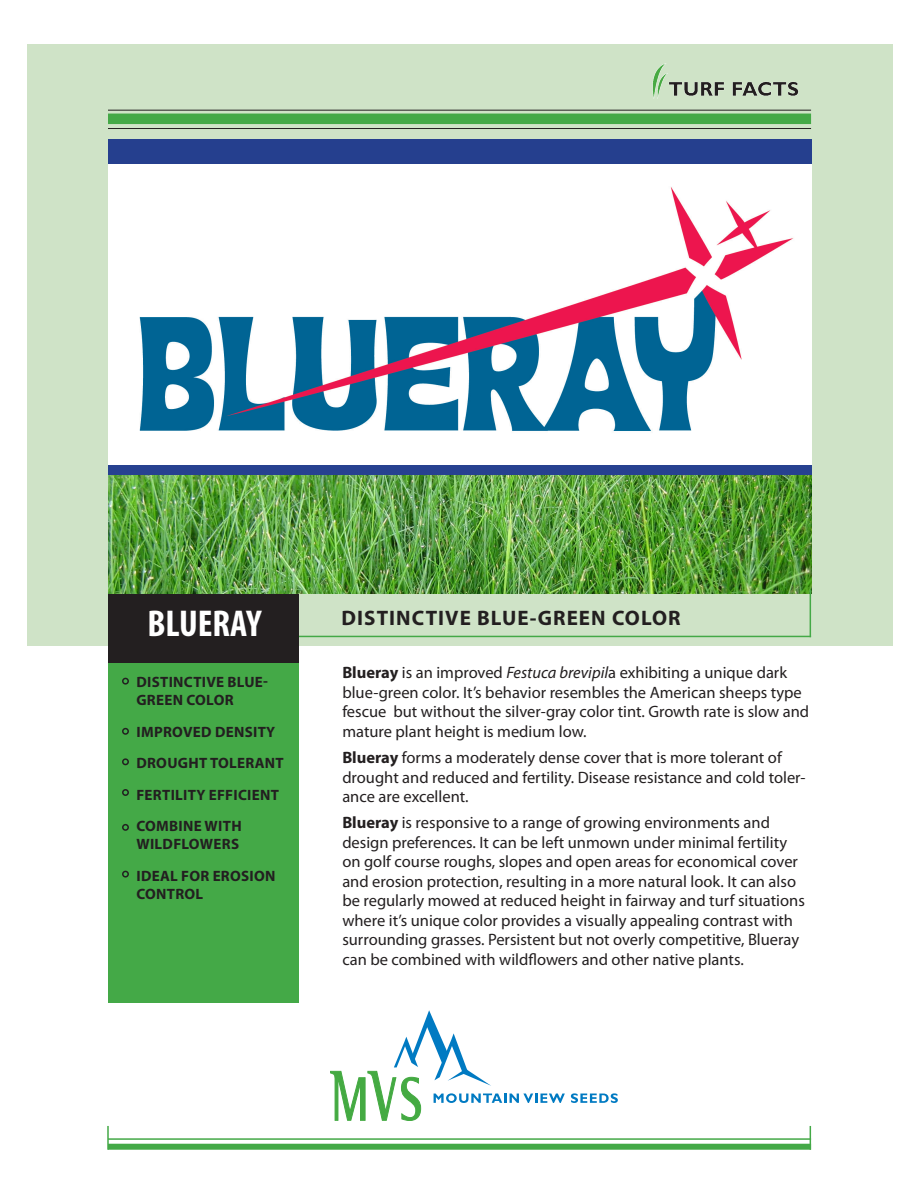
<style>
.page{position:relative;width:918px;height:1188px;background:#fff}
.page>*{position:absolute;margin:0;border:0;box-sizing:border-box;transform-origin:0 0}
.t1{font:700 condensed 37.5px "Myriad Pro";color:#fff}
.t2{font:700 21px "Myriad Pro";letter-spacing:.05em;color:#231f20}
.t3{font:16.5px/19.5px "Myriad Pro";color:#231f20}
.t4{font:700 15px/18px "Myriad Pro";letter-spacing:.02em;color:#231f20}
.s1{font-weight:700}
.s2{font-style:italic}
</style>
<div class="page">
<div style="left:27px;top:44px;width:865px;height:602px;background:#cfe3c7"></div>
<svg style="left:571px;top:1093px;width:47px;height:10px"></svg>
<svg style="left:330px;top:1010px;width:235px;height:111px"></svg>
<img style="left:652px;top:63px;width:147px;height:36px">
<div style="left:108px;top:162px;width:703px;height:308px;background:#fff"></div>
<img style="left:139px;top:187px;width:654px;height:244px">
<div style="left:108px;top:139px;width:703px;height:25px;background:#253f8e"></div>
<div style="left:108px;top:465px;width:703px;height:11px;background:#274190"></div>
<img style="left:108px;top:475px;width:703px;height:119px">
<hr style="left:290px;top:636px;width:521px;height:1px;background:#44a947">
<hr style="left:810px;top:590px;width:1px;height:47px;background:#44a947">
<div style="left:108px;top:594px;width:190px;height:69px;background:#231f20"></div>
<div style="left:108px;top:663px;width:190px;height:339px;background:#44a947"></div>
<hr style="left:108px;top:110px;width:703px;height:1px;background:#231f20">
<hr style="left:108px;top:128px;width:703px;height:1px;background:#231f20">
<div style="left:108px;top:114px;width:703px;height:10px;background:#44a947"></div>
<div style="left:108px;top:1144px;width:703px;height:6px;background:#44a947"></div>
<hr style="left:108px;top:1138px;width:703px;height:2px;background:#44a947">
<hr style="left:107px;top:1126px;width:2px;height:24px;background:#44a947">
<svg style="left:810px;top:1126px;width:1px;height:24px"></svg>
<div style="left:122px;top:678px;width:7px;height:7px;border:2px solid #231f20;border-radius:50%"></div>
<div style="left:122px;top:728px;width:7px;height:7px;border:2px solid #231f20;border-radius:50%"></div>
<div style="left:122px;top:758px;width:7px;height:7px;border:2px solid #231f20;border-radius:50%"></div>
<div style="left:122px;top:789px;width:7px;height:7px;border:2px solid #231f20;border-radius:50%"></div>
<div style="left:122px;top:824px;width:7px;height:7px;border:2px solid #231f20;border-radius:50%"></div>
<div style="left:122px;top:871px;width:7px;height:7px;border:2px solid #231f20;border-radius:50%"></div>
<p class="t1" style="left:148px;top:600px;width:115px">BLUERAY</p>
<p class="t4" style="left:136px;top:672px;width:133px">DISTINCTIVE BLUE-<br>GREEN COLOR</p>
<p class="t4" style="left:136px;top:722px;width:140px">IMPROVED DENSITY</p>
<p class="t4" style="left:136px;top:753px;width:149px">DROUGHT TOLERANT</p>
<p class="t4" style="left:136px;top:785px;width:144px">FERTILITY EFFICIENT</p>
<p class="t4" style="left:136px;top:816px;width:107px">COMBINE WITH<br>WILDFLOWERS</p>
<p class="t4" style="left:136px;top:866px;width:141px">IDEAL FOR EROSION<br>CONTROL</p>
<p class="t2" style="left:342px;top:604px;width:340px">DISTINCTIVE BLUE-GREEN COLOR</p>
<p class="t3" style="left:342px;top:663px;width:468px"><span class="s1">Blueray</span> is an improved <span class="s2">Festuca brevipil</span>a exhibiting a unique dark blue-green color. It’s behavior resembles the American sheeps type fescue but without the silver-gray color tint. Growth rate is slow and mature plant height is medium low.</p>
<p class="t3" style="left:342px;top:748px;width:465px"><span class="s1">Blueray</span> forms a moderately dense cover that is more tolerant of drought and reduced and fertility. Disease resistance and cold toler&shy;ance are excellent.</p>
<p class="t3" style="left:342px;top:813px;width:464px"><span class="s1">Blueray</span> is responsive to a range of growing environments and design preferences. It can be left unmown under minimal fertility on golf course roughs, slopes and open areas for economical cover and erosion protection, resulting in a more natural look. It can also be regularly mowed at reduced height in fairway and turf situations where it’s unique color provides a visually appealing contrast with surrounding grasses. Persistent but not overly competitive, Blueray can be combined with wildflowers and other native plants.</p>
</div>
